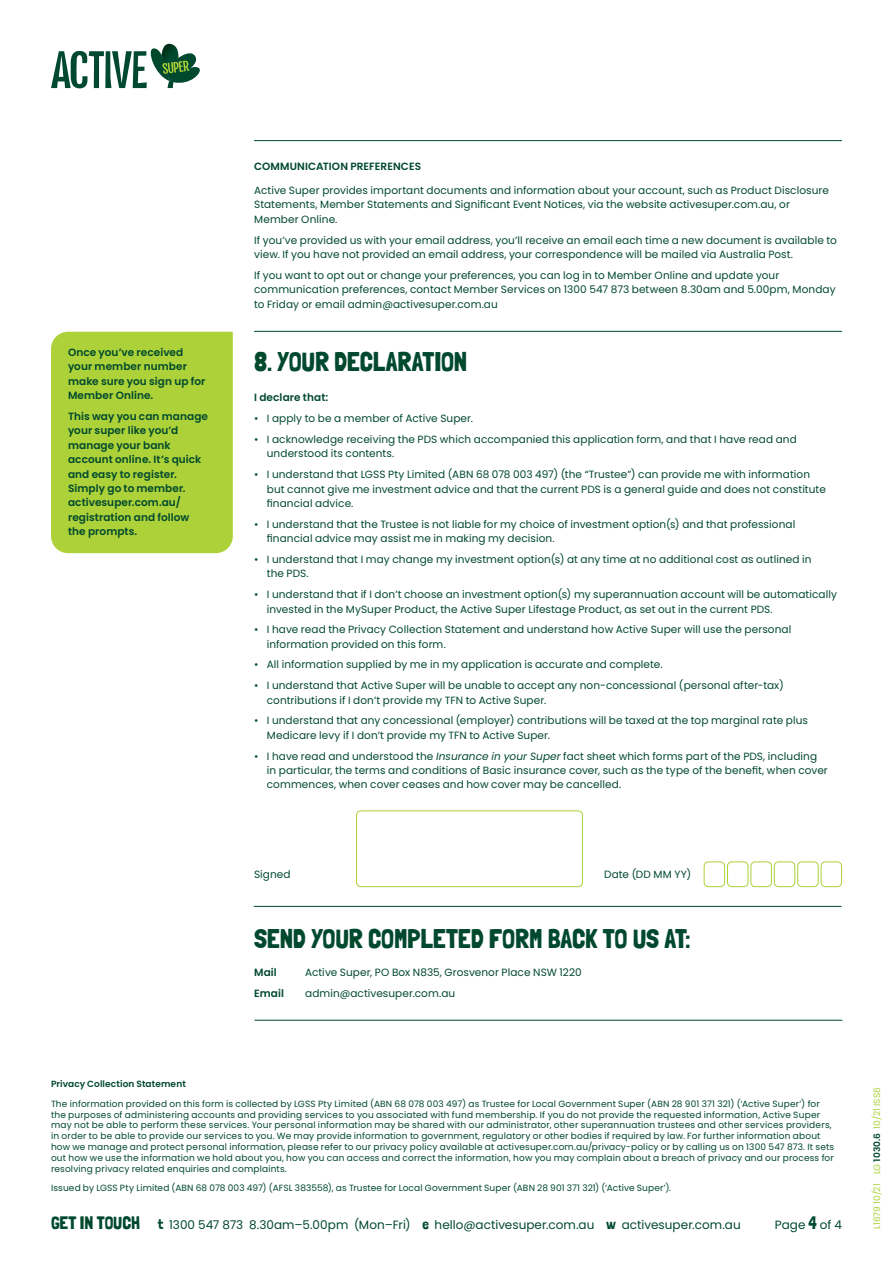
<style>
.page{position:relative;width:893px;height:1263px;background:#fff}
.page>*{position:absolute;margin:0;border:0;box-sizing:border-box;transform-origin:0 0}
.t1{font:27px "Londrina Solid";letter-spacing:-.005em;color:#00492e}
.t2{font:12px "Poppins";letter-spacing:.005em;color:#00492e}
.t3{font:10.5px/14.4px "Poppins";letter-spacing:.01em;color:#00492e}
.t4{font:600 10.5px/14.4px "Poppins";letter-spacing:.005em;color:#00492e}
.t5{font:9px/10.8px "Poppins";letter-spacing:.02em;color:#00492e}
.t6{font:9px "Poppins";letter-spacing:.005em;color:#add138}
.t7{font:600 9px "Poppins";letter-spacing:.01em;color:#00492e}
.s1{font-style:italic}
.s2{font-family:"Londrina Solid";font-size:18px}
.s3{font-family:"Londrina Solid";font-size:14.4px}
.s4{font-weight:600;color:#00492e}
</style>
<div class="page">
<svg style="left:51px;top:44px;width:149px;height:44px"></svg>
<hr style="left:254px;top:140px;width:588px;height:1px;background:#00492e">
<hr style="left:254px;top:331px;width:588px;height:1px;background:#00492e">
<div style="left:51px;top:332px;width:182px;height:221px;background:#add138"></div>
<div style="left:356px;top:810px;width:227px;height:77px;border:1px solid #add138;border-radius:4px"></div>
<div style="left:704px;top:861px;width:21px;height:26px;border:1px solid #add138;border-radius:4px"></div>
<div style="left:750px;top:861px;width:22px;height:26px;border:1px solid #add138;border-radius:4px"></div>
<div style="left:797px;top:861px;width:22px;height:26px;border:1px solid #add138;border-radius:4px"></div>
<div style="left:727px;top:861px;width:21px;height:26px;border:1px solid #add138;border-radius:4px"></div>
<div style="left:774px;top:861px;width:21px;height:26px;border:1px solid #add138;border-radius:4px"></div>
<div style="left:821px;top:861px;width:21px;height:26px;border:1px solid #add138;border-radius:4px"></div>
<hr style="left:254px;top:1020px;width:588px;height:1px;background:#00492e">
<hr style="left:254px;top:906px;width:587px;height:1px;background:#00492e">
<p class="t4" style="left:68px;top:345px;width:139px">Once you’ve received your member number make sure you sign up for<br>Member Online.</p>
<p class="t4" style="left:68px;top:409px;width:142px">This way you can manage your super like you’d manage your bank account online. It’s quick and easy to register.<br>Simply go to member. activesuper.com.au/ registration and follow the prompts.</p>
<p class="t4" style="left:254px;top:159px;width:168px">COMMUNICATION PREFERENCES</p>
<p class="t3" style="left:254px;top:183px;width:576px">Active Super provides important documents and information about your account, such as Product Disclosure<br>Statements, Member Statements and Significant Event Notices, via the website activesuper.com.au, or<br>Member Online.</p>
<p class="t3" style="left:254px;top:233px;width:584px">If you’ve provided us with your email address, you’ll receive an email each time a new document is available to view. If you have not provided an email address, your correspondence will be mailed via Australia Post.</p>
<p class="t3" style="left:254px;top:268px;width:583px">If you want to opt out or change your preferences, you can log in to Member Online and update your communication preferences, contact Member Services on 1300 547 873 between 8.30am and 5.00pm, Monday to Friday or email admin@activesuper.com.au</p>
<h1 class="t1" style="left:254px;top:346px;width:215px">8. YOUR DECLARATION</h1>
<p class="t4" style="left:254px;top:390px;width:76px">I declare that:</p>
<p class="t3" style="left:254px;top:411px;width:220px">• I apply to be a member of Active Super.</p>
<p class="t3" style="left:267px;top:432px;width:532px;text-indent:-13px">• I acknowledge receiving the PDS which accompanied this application form, and that I have read and understood its contents.</p>
<p class="t3" style="left:267px;top:467px;width:560px;text-indent:-13px">• I understand that LGSS Pty Limited (ABN 68 078 003 497) (the “Trustee”) can provide me with information but cannot give me investment advice and that the current PDS is a general guide and does not constitute financial advice.</p>
<p class="t3" style="left:267px;top:517px;width:530px;text-indent:-13px">• I understand that the Trustee is not liable for my choice of investment option(s) and that professional financial advice may assist me in making my decision.</p>
<p class="t3" style="left:267px;top:552px;width:546px;text-indent:-13px">• I understand that I may change my investment option(s) at any time at no additional cost as outlined in the PDS.</p>
<p class="t3" style="left:267px;top:587px;width:572px;text-indent:-13px">• I understand that if I don’t choose an investment option(s) my superannuation account will be automatically invested in the MySuper Product, the Active Super Lifestage Product, as set out in the current PDS.</p>
<p class="t3" style="left:267px;top:622px;width:526px;text-indent:-13px">• I have read the Privacy Collection Statement and understand how Active Super will use the personal information provided on this form.</p>
<p class="t3" style="left:254px;top:658px;width:410px">• All information supplied by me in my application is accurate and complete.</p>
<p class="t3" style="left:267px;top:678px;width:518px;text-indent:-13px">• I understand that Active Super will be unable to accept any non-concessional (personal after-tax) contributions if I don’t provide my TFN to Active Super.</p>
<p class="t3" style="left:267px;top:714px;width:543px;text-indent:-13px">• I understand that any concessional (employer) contributions will be taxed at the top marginal rate plus<br>Medicare levy if I don’t provide my TFN to Active Super.</p>
<p class="t3" style="left:267px;top:749px;width:563px;text-indent:-13px">• I have read and understood the <span class="s1">Insurance in your Super</span> fact sheet which forms part of the PDS, including in particular, the terms and conditions of Basic insurance cover, such as the type of the benefit, when cover commences, when cover ceases and how cover may be cancelled.</p>
<p class="t3" style="left:254px;top:867px;width:38px">Signed</p>
<p class="t3" style="left:604px;top:867px;width:89px">Date (DD MM YY)</p>
<h1 class="t1" style="left:254px;top:922px;width:438px">SEND YOUR COMPLETED FORM BACK TO US AT:</h1>
<p class="t4" style="left:254px;top:965px;width:24px">Mail</p>
<p class="t3" style="left:305px;top:965px;width:278px">Active Super, PO Box N835, Grosvenor Place NSW 1220</p>
<p class="t4" style="left:254px;top:986px;width:31px">Email</p>
<p class="t3" style="left:305px;top:986px;width:152px">admin@activesuper.com.au</p>
<p class="t7" style="left:51px;top:1079px;width:136px">Privacy Collection Statement</p>
<p class="t5" style="left:51px;top:1098px;width:785px">The information provided on this form is collected by LGSS Pty Limited (ABN 68 078 003 497) as Trustee for Local Government Super (ABN 28 901 371 321) (‘Active Super’) for the purposes of administering accounts and providing services to you associated with fund membership. If you do not provide the requested information, Active Super may not be able to perform these services. Your personal information may be shared with our administrator, other superannuation trustees and other services providers, in order to be able to provide our services to you. We may provide information to government, regulatory or other bodies if required by law. For further information about how we manage and protect personal information, please refer to our privacy policy available at activesuper.com.au/privacy-policy or by calling us on 1300 547 873. It sets out how we use the information we hold about you, how you can access and correct the information, how you may complain about a breach of privacy and our process for resolving privacy related enquiries and complaints.</p>
<p class="t5" style="left:51px;top:1182px;width:622px">Issued by LGSS Pty Limited (ABN 68 078 003 497) (AFSL 383558), as Trustee for Local Government Super (ABN 28 901 371 321) (‘Active Super’).</p>
<p class="t2" style="left:51px;top:1218px;width:691px"><span class="s2">GET IN TOUCH</span> <span class="s3">t</span> 1300 547 873 8.30am–5.00pm (Mon–Fri) <span class="s3">e</span> hello@activesuper.com.au <span class="s3">w</span> activesuper.com.au</p>
<p class="t2" style="left:775px;top:1218px;width:69px">Page <span class="s2">4</span> of 4</p>
<p class="t6" style="left:872px;top:1229px;width:143px;rotate:-90deg">L1679 10/21 LG <span class="s4">1030.6</span> 10/21 ISS6</p>
</div>
